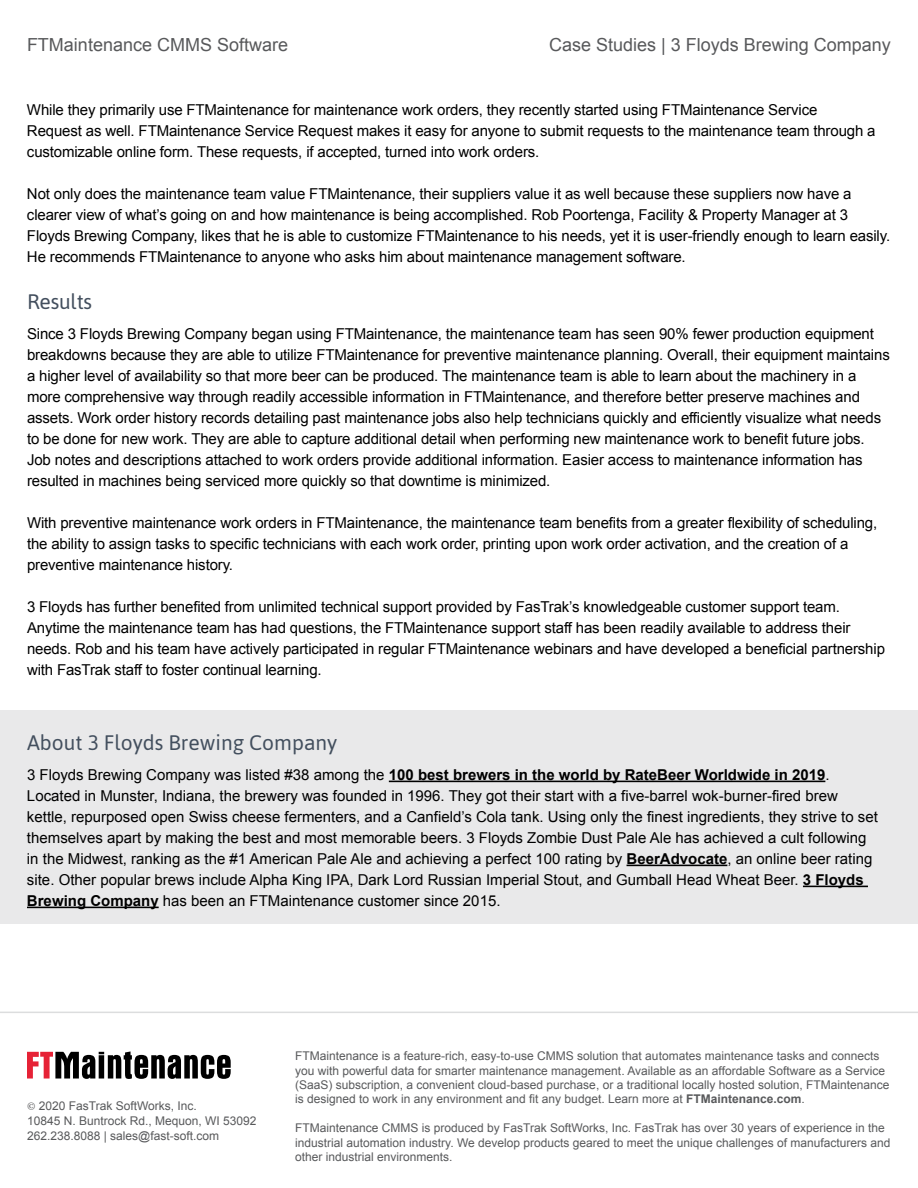
<style>
.page{position:relative;width:918px;height:1188px;background:#fff}
.page>*{position:absolute;margin:0;border:0;box-sizing:border-box;transform-origin:0 0}
.t1{font:21px "Asap";color:#434f5e}
.t2{font:18px "Arial";color:#58595b}
.t3{font:15px/21px "Arial";letter-spacing:-.01em;color:#000}
.t4{font:12px/14.4px "Arial";color:#58595b}
.s1{font-weight:700}
.s2{font-family:"Minion Pro"}
</style>
<div class="page">
<svg style="left:27px;top:1051px;width:204px;height:28px"></svg>
<hr style="left:0;top:1012px;width:918px;height:1px;background:#dcddde">
<div style="left:0;top:710px;width:918px;height:214px;background:#e9e9ea"></div>
<hr style="left:389px;top:781px;width:436px;height:1px;background:#000">
<hr style="left:627px;top:865px;width:100px;height:1px;background:#000">
<hr style="left:803px;top:886px;width:65px;height:1px;background:#000">
<hr style="left:27px;top:907px;width:132px;height:1px;background:#000">
<p class="t2" style="left:27px;top:33px;width:263px">FTMaintenance CMMS Software</p>
<p class="t2" style="left:549px;top:33px;width:343px">Case Studies | 3 Floyds Brewing Company</p>
<p class="t3" style="left:27px;top:100px;width:850px">While they primarily use FTMaintenance for maintenance work orders, they recently started using FTMaintenance Service<br>Request as well. FTMaintenance Service Request makes it easy for anyone to submit requests to the maintenance team through a customizable online form. These requests, if accepted, turned into work orders.</p>
<p class="t3" style="left:27px;top:184px;width:865px">Not only does the maintenance team value FTMaintenance, their suppliers value it as well because these suppliers now have a clearer view of what’s going on and how maintenance is being accomplished. Rob Poortenga, Facility &amp; Property Manager at 3<br>Floyds Brewing Company, likes that he is able to customize FTMaintenance to his needs, yet it is user-friendly enough to learn easily.<br>He recommends FTMaintenance to anyone who asks him about maintenance management software.</p>
<h1 class="t1" style="left:27px;top:287px;width:67px">Results</h1>
<p class="t3" style="left:27px;top:323px;width:864px">Since 3 Floyds Brewing Company began using FTMaintenance, the maintenance team has seen 90% fewer production equipment breakdowns because they are able to utilize FTMaintenance for preventive maintenance planning. Overall, their equipment maintains a higher level of availability so that more beer can be produced. The maintenance team is able to learn about the machinery in a more comprehensive way through readily accessible information in FTMaintenance, and therefore better preserve machines and assets. Work order history records detailing past maintenance jobs also help technicians quickly and efficiently visualize what needs to be done for new work. They are able to capture additional detail when performing new maintenance work to benefit future jobs.<br>Job notes and descriptions attached to work orders provide additional information. Easier access to maintenance information has resulted in machines being serviced more quickly so that downtime is minimized.</p>
<p class="t3" style="left:27px;top:512px;width:852px">With preventive maintenance work orders in FTMaintenance, the maintenance team benefits from a greater flexibility of scheduling, the ability to assign tasks to specific technicians with each work order, printing upon work order activation, and the creation of a preventive maintenance history.</p>
<p class="t3" style="left:27px;top:596px;width:860px">3 Floyds has further benefited from unlimited technical support provided by FasTrak’s knowledgeable customer support team.<br>Anytime the maintenance team has had questions, the FTMaintenance support staff has been readily available to address their needs. Rob and his team have actively participated in regular FTMaintenance webinars and have developed a beneficial partnership with FasTrak staff to foster continual learning.</p>
<h1 class="t1" style="left:27px;top:729px;width:312px">About 3 Floyds Brewing Company</h1>
<p class="t3" style="left:27px;top:764px;width:852px">3 Floyds Brewing Company was listed #38 among the <span class="s1">100 best brewers in the world by RateBeer Worldwide in 2019</span>.<br>Located in Munster, Indiana, the brewery was founded in 1996. They got their start with a five-barrel wok-burner-fired brew kettle, repurposed open Swiss cheese fermenters, and a Canfield’s Cola tank. Using only the finest ingredients, they strive to set themselves apart by making the best and most memorable beers. 3 Floyds Zombie Dust Pale Ale has achieved a cult following in the Midwest, ranking as the #1 American Pale Ale and achieving a perfect 100 rating by <span class="s1">BeerAdvocate</span>, an online beer rating site. Other popular brews include Alpha King IPA, Dark Lord Russian Imperial Stout, and Gumball Head Wheat Beer. <span class="s1">3 Floyds Brewing Company</span> has been an FTMaintenance customer since 2015.</p>
<p class="t4" style="left:27px;top:1098px;width:231px;line-height:15px"><span class="s2">©</span> 2020 FasTrak SoftWorks, Inc.<br>10845 N. Buntrock Rd., Mequon, WI 53092<br>262.238.8088 | sales@fast-soft.com</p>
<p class="t4" style="left:295px;top:1049px;width:596px">FTMaintenance is a feature-rich, easy-to-use CMMS solution that automates maintenance tasks and connects you with powerful data for smarter maintenance management. Available as an affordable Software as a Service (SaaS) subscription, a convenient cloud-based purchase, or a traditional locally hosted solution, FTMaintenance is designed to work in any environment and fit any budget. Learn more at <span class="s1">FTMaintenance.com</span>.</p>
<p class="t4" style="left:295px;top:1121px;width:597px">FTMaintenance CMMS is produced by FasTrak SoftWorks, Inc. FasTrak has over 30 years of experience in the industrial automation industry. We develop products geared to meet the unique challenges of manufacturers and other industrial environments.</p>
</div>
